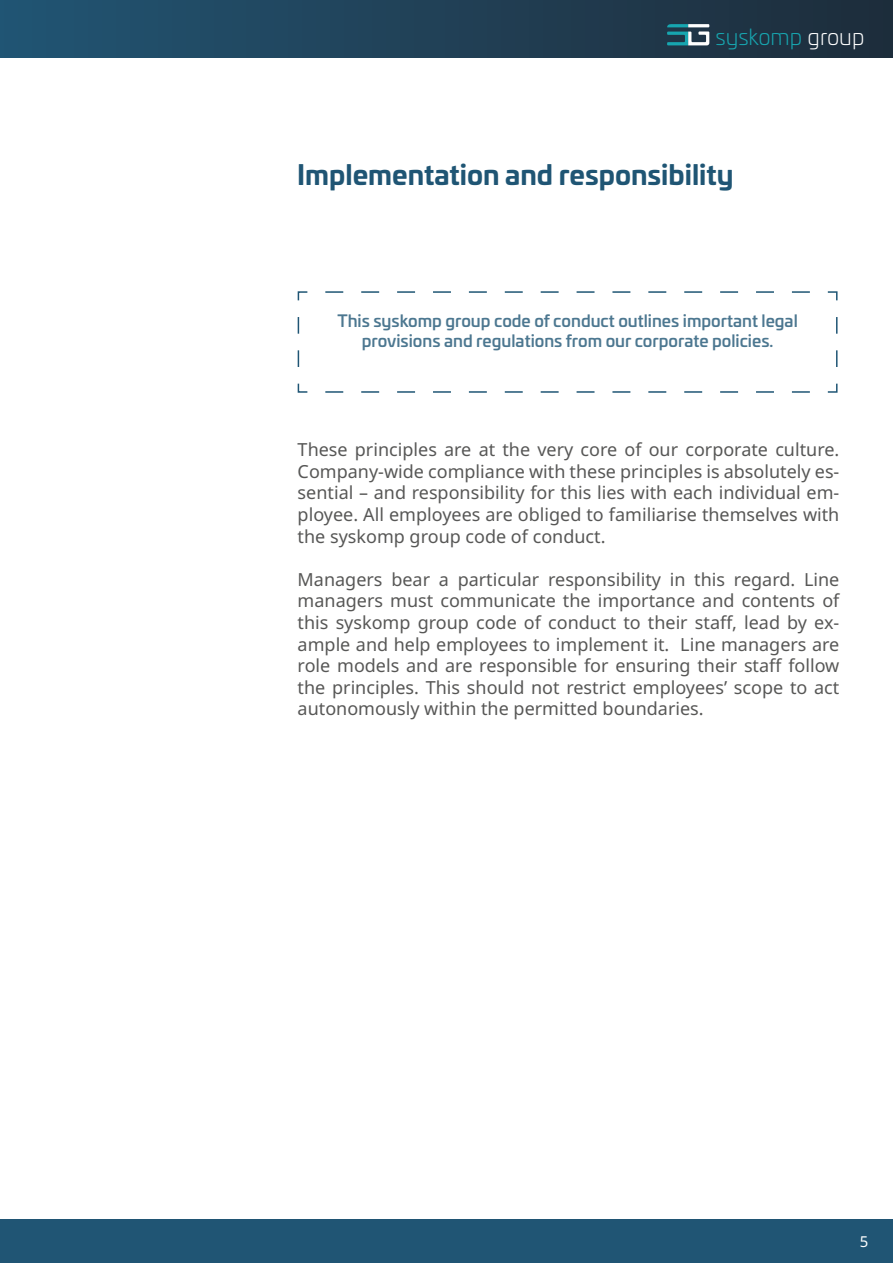
<style>
.page{position:relative;width:893px;height:1263px;background:#fff}
.page>*{position:absolute;margin:0;border:0;box-sizing:border-box;transform-origin:0 0}
.t1{font:700 27px "Univia Pro";color:#1f5574}
.t2{font:300 22.2px "Univia Pro";color:#17a6b0}
.t3{font:18px/21.6px "Noto Sans";color:#575756;text-align:justify}
.t4{font:500 16.5px/19.8px "Univia Pro";color:#4c7790;text-align:center}
.t5{font:15px "Noto Sans";color:#fff}
.s1{color:#fff}
</style>
<div class="page">
<div style="left:0;top:0;width:893px;height:58px;background:linear-gradient(to right,#225473,#1e2c3a)"></div>
<svg style="left:667px;top:24px;width:42px;height:21px"></svg>
<div style="left:0;top:1219px;width:893px;height:44px;background:#205574"></div>
<svg style="left:297px;top:291px;width:541px;height:102px"></svg>
<p class="t2" style="left:715px;top:21px;width:151px">syskomp <span class="s1">group</span></p>
<h1 class="t1" style="left:297px;top:154px;width:438px">Implementation and responsibility</h1>
<p class="t4" style="left:337px;top:310px;width:462px">This syskomp group code of conduct outlines important legal provisions and regulations from our corporate policies.</p>
<p class="t3" style="left:298px;top:439px;width:543px">These principles are at the very core of our corporate culture.<br>Company-wide compliance with these principles is absolutely es&shy;sential – and responsibility for this lies with each individual em&shy;ployee. All employees are obliged to familiarise themselves with the syskomp group code of conduct.</p>
<p class="t3" style="left:298px;top:569px;width:543px">Managers bear a particular responsibility in this regard. Line managers must communicate the importance and contents of this syskomp group code of conduct to their staff, lead by ex&shy;ample and help employees to implement it. Line managers are role models and are responsible for ensuring their staff follow the principles. This should not restrict employees’ scope to act autonomously within the permitted boundaries.</p>
<p class="t5" style="left:860px;top:1233px;width:10px">5</p>
</div>
